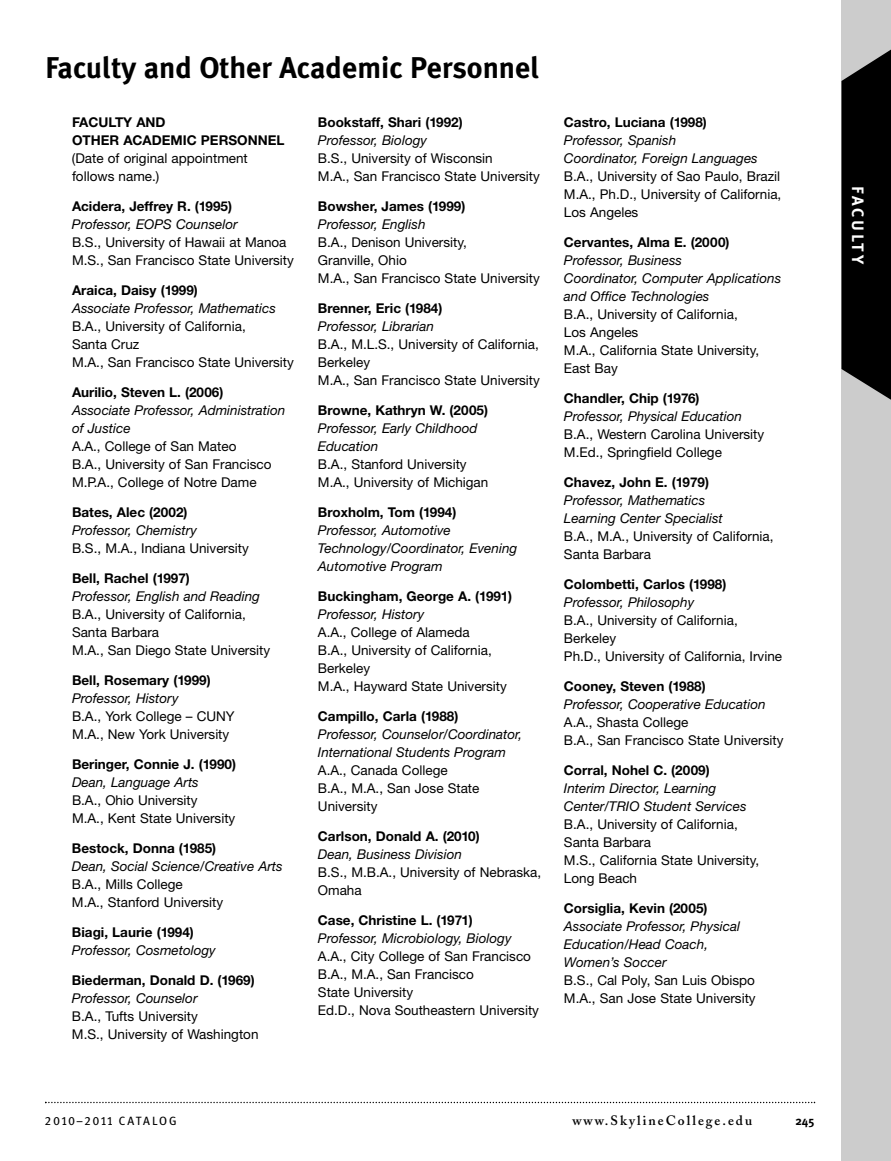
<style>
.page{position:relative;width:891px;height:1161px;background:#fff}
.page>*{position:absolute;margin:0;border:0;box-sizing:border-box;transform-origin:0 0}
.t1{font:700 30px "Meta Plus";color:#000}
.t2{font:700 16.5px "Meta Plus";letter-spacing:.165em;color:#fff}
.t3{font:13.5px/18px "Helvetica Neue";color:#000}
.t4{font:italic 13.5px/18px "Helvetica Neue";color:#000}
.t5{font:700 13.5px/18px "Helvetica Neue";color:#000}
.t6{font:600 13.5px "Adobe Caslon";letter-spacing:.15em;color:#000}
.t7{font:12px "Meta Plus Book Caps";letter-spacing:.125em;color:#000}
.t8{font:700 12px "Meta Plus";color:#000}
</style>
<div class="page">
<div style="left:842px;top:0;width:49px;height:1161px;background:#ccc"></div>
<svg style="left:841px;top:41px;width:50px;height:367px;background:#1e1e1e"></svg>
<svg style="left:45px;top:1102px;width:770px;height:1px"></svg>
<h1 class="t1" style="left:45px;top:50px;width:496px">Faculty and Other Academic Personnel</h1>
<p class="t5" style="left:72px;top:114px;width:214px">FACULTY AND<br>OTHER ACADEMIC PERSONNEL</p>
<p class="t3" style="left:72px;top:150px;width:177px">(Date of original appointment follows name.)</p>
<p class="t5" style="left:72px;top:198px;width:162px">Acidera, Jeffrey R. (1995)</p>
<p class="t4" style="left:72px;top:216px;width:167px">Professor, EOPS Counselor</p>
<p class="t3" style="left:72px;top:234px;width:223px">B.S., University of Hawaii at Manoa<br>M.S., San Francisco State University</p>
<p class="t5" style="left:72px;top:282px;width:127px">Araica, Daisy (1999)</p>
<p class="t4" style="left:72px;top:300px;width:205px">Associate Professor, Mathematics</p>
<p class="t3" style="left:72px;top:318px;width:223px">B.A., University of California,<br>Santa Cruz<br>M.A., San Francisco State University</p>
<p class="t5" style="left:72px;top:384px;width:153px">Aurilio, Steven L. (2006)</p>
<p class="t4" style="left:72px;top:402px;width:215px">Associate Professor, Administration of Justice</p>
<p class="t3" style="left:72px;top:438px;width:201px">A.A., College of San Mateo<br>B.A., University of San Francisco<br>M.P.A., College of Notre Dame</p>
<p class="t5" style="left:72px;top:504px;width:117px">Bates, Alec (2002)</p>
<p class="t4" style="left:72px;top:522px;width:127px">Professor, Chemistry</p>
<p class="t3" style="left:72px;top:540px;width:178px">B.S., M.A., Indiana University</p>
<p class="t5" style="left:72px;top:570px;width:119px">Bell, Rachel (1997)</p>
<p class="t4" style="left:72px;top:588px;width:190px">Professor, English and Reading</p>
<p class="t3" style="left:72px;top:606px;width:200px">B.A., University of California,<br>Santa Barbara<br>M.A., San Diego State University</p>
<p class="t5" style="left:72px;top:672px;width:140px">Bell, Rosemary (1999)</p>
<p class="t4" style="left:72px;top:690px;width:108px">Professor, History</p>
<p class="t3" style="left:72px;top:708px;width:164px">B.A., York College – CUNY<br>M.A., New York University</p>
<p class="t5" style="left:72px;top:756px;width:166px">Beringer, Connie J. (1990)</p>
<p class="t4" style="left:72px;top:774px;width:128px">Dean, Language Arts</p>
<p class="t3" style="left:72px;top:792px;width:165px">B.A., Ohio University<br>M.A., Kent State University</p>
<p class="t5" style="left:72px;top:840px;width:146px">Bestock, Donna (1985)</p>
<p class="t4" style="left:72px;top:858px;width:212px">Dean, Social Science/Creative Arts</p>
<p class="t3" style="left:72px;top:876px;width:153px">B.A., Mills College<br>M.A., Stanford University</p>
<p class="t5" style="left:72px;top:924px;width:123px">Biagi, Laurie (1994)</p>
<p class="t4" style="left:72px;top:942px;width:145px">Professor, Cosmetology</p>
<p class="t5" style="left:72px;top:972px;width:184px">Biederman, Donald D. (1969)</p>
<p class="t4" style="left:72px;top:990px;width:127px">Professor, Counselor</p>
<p class="t3" style="left:72px;top:1008px;width:188px">B.A., Tufts University<br>M.S., University of Washington</p>
<p class="t5" style="left:318px;top:114px;width:146px">Bookstaff, Shari (1992)</p>
<p class="t4" style="left:318px;top:132px;width:111px">Professor, Biology</p>
<p class="t3" style="left:318px;top:150px;width:223px">B.S., University of Wisconsin<br>M.A., San Francisco State University</p>
<p class="t5" style="left:318px;top:198px;width:149px">Bowsher, James (1999)</p>
<p class="t4" style="left:318px;top:216px;width:109px">Professor, English</p>
<p class="t3" style="left:318px;top:234px;width:223px">B.A., Denison University,<br>Granville, Ohio<br>M.A., San Francisco State University</p>
<p class="t5" style="left:318px;top:300px;width:126px">Brenner, Eric (1984)</p>
<p class="t4" style="left:318px;top:318px;width:118px">Professor, Librarian</p>
<p class="t3" style="left:318px;top:336px;width:223px">B.A., M.L.S., University of California,<br>Berkeley<br>M.A., San Francisco State University</p>
<p class="t5" style="left:318px;top:402px;width:172px">Browne, Kathryn W. (2005)</p>
<p class="t4" style="left:318px;top:420px;width:161px">Professor, Early Childhood<br>Education</p>
<p class="t3" style="left:318px;top:456px;width:172px">B.A., Stanford University<br>M.A., University of Michigan</p>
<p class="t5" style="left:318px;top:504px;width:140px">Broxholm, Tom (1994)</p>
<p class="t4" style="left:318px;top:522px;width:201px">Professor, Automotive<br>Technology/Coordinator, Evening<br>Automotive Program</p>
<p class="t5" style="left:318px;top:588px;width:196px">Buckingham, George A. (1991)</p>
<p class="t4" style="left:318px;top:606px;width:108px">Professor, History</p>
<p class="t3" style="left:318px;top:624px;width:190px">A.A., College of Alameda<br>B.A., University of California,<br>Berkeley<br>M.A., Hayward State University</p>
<p class="t5" style="left:318px;top:708px;width:142px">Campillo, Carla (1988)</p>
<p class="t4" style="left:318px;top:726px;width:206px">Professor, Counselor/Coordinator,<br>International Students Program</p>
<p class="t3" style="left:318px;top:762px;width:163px">A.A., Canada College<br>B.A., M.A., San Jose State<br>University</p>
<p class="t5" style="left:318px;top:828px;width:163px">Carlson, Donald A. (2010)</p>
<p class="t4" style="left:318px;top:846px;width:145px">Dean, Business Division</p>
<p class="t3" style="left:318px;top:864px;width:225px">B.S., M.B.A., University of Nebraska,<br>Omaha</p>
<p class="t5" style="left:318px;top:912px;width:156px">Case, Christine L. (1971)</p>
<p class="t4" style="left:318px;top:930px;width:195px">Professor, Microbiology, Biology</p>
<p class="t3" style="left:318px;top:948px;width:223px">A.A., City College of San Francisco<br>B.A., M.A., San Francisco<br>State University<br>Ed.D., Nova Southeastern University</p>
<p class="t5" style="left:564px;top:114px;width:145px">Castro, Luciana (1998)</p>
<p class="t4" style="left:564px;top:132px;width:195px">Professor, Spanish<br>Coordinator, Foreign Languages</p>
<p class="t3" style="left:564px;top:168px;width:219px;text-align:justify">B.A., University of Sao Paulo, Brazil M.A., Ph.D., University of California, Los Angeles</p>
<p class="t5" style="left:564px;top:234px;width:167px">Cervantes, Alma E. (2000)</p>
<p class="t4" style="left:564px;top:252px;width:219px">Professor, Business<br>Coordinator, Computer Applications and Office Technologies</p>
<p class="t3" style="left:564px;top:306px;width:197px">B.A., University of California,<br>Los Angeles<br>M.A., California State University,<br>East Bay</p>
<p class="t5" style="left:564px;top:390px;width:137px">Chandler, Chip (1976)</p>
<p class="t4" style="left:564px;top:408px;width:180px">Professor, Physical Education</p>
<p class="t3" style="left:564px;top:426px;width:202px">B.A., Western Carolina University<br>M.Ed., Springfield College</p>
<p class="t5" style="left:564px;top:474px;width:147px">Chavez, John E. (1979)</p>
<p class="t4" style="left:564px;top:492px;width:160px">Professor, Mathematics<br>Learning Center Specialist</p>
<p class="t3" style="left:564px;top:528px;width:211px">B.A., M.A., University of California,<br>Santa Barbara</p>
<p class="t5" style="left:564px;top:576px;width:164px">Colombetti, Carlos (1998)</p>
<p class="t4" style="left:564px;top:594px;width:132px">Professor, Philosophy</p>
<p class="t3" style="left:564px;top:612px;width:220px">B.A., University of California,<br>Berkeley<br>Ph.D., University of California, Irvine</p>
<p class="t5" style="left:564px;top:678px;width:143px">Cooney, Steven (1988)</p>
<p class="t4" style="left:564px;top:696px;width:203px">Professor, Cooperative Education</p>
<p class="t3" style="left:564px;top:714px;width:221px">A.A., Shasta College<br>B.A., San Francisco State University</p>
<p class="t5" style="left:564px;top:762px;width:147px">Corral, Nohel C. (2009)</p>
<p class="t4" style="left:564px;top:780px;width:184px">Interim Director, Learning<br>Center/TRIO Student Services</p>
<p class="t3" style="left:564px;top:816px;width:197px">B.A., University of California,<br>Santa Barbara<br>M.S., California State University,<br>Long Beach</p>
<p class="t5" style="left:564px;top:900px;width:145px">Corsiglia, Kevin (2005)</p>
<p class="t4" style="left:564px;top:918px;width:178px">Associate Professor, Physical<br>Education/Head Coach,<br>Women’s Soccer</p>
<p class="t3" style="left:564px;top:972px;width:193px">B.S., Cal Poly, San Luis Obispo<br>M.A., San Jose State University</p>
<p class="t7" style="left:45px;top:1114px;width:133px">2010–2011 CATALOG</p>
<p class="t6" style="left:572px;top:1115px;width:181px">www.SkylineCollege.edu</p>
<p class="t8" style="left:796px;top:1114px;width:20px">245</p>
<p class="t2" style="left:867px;top:186px;width:79px;rotate:90deg">FACULTY</p>
</div>
